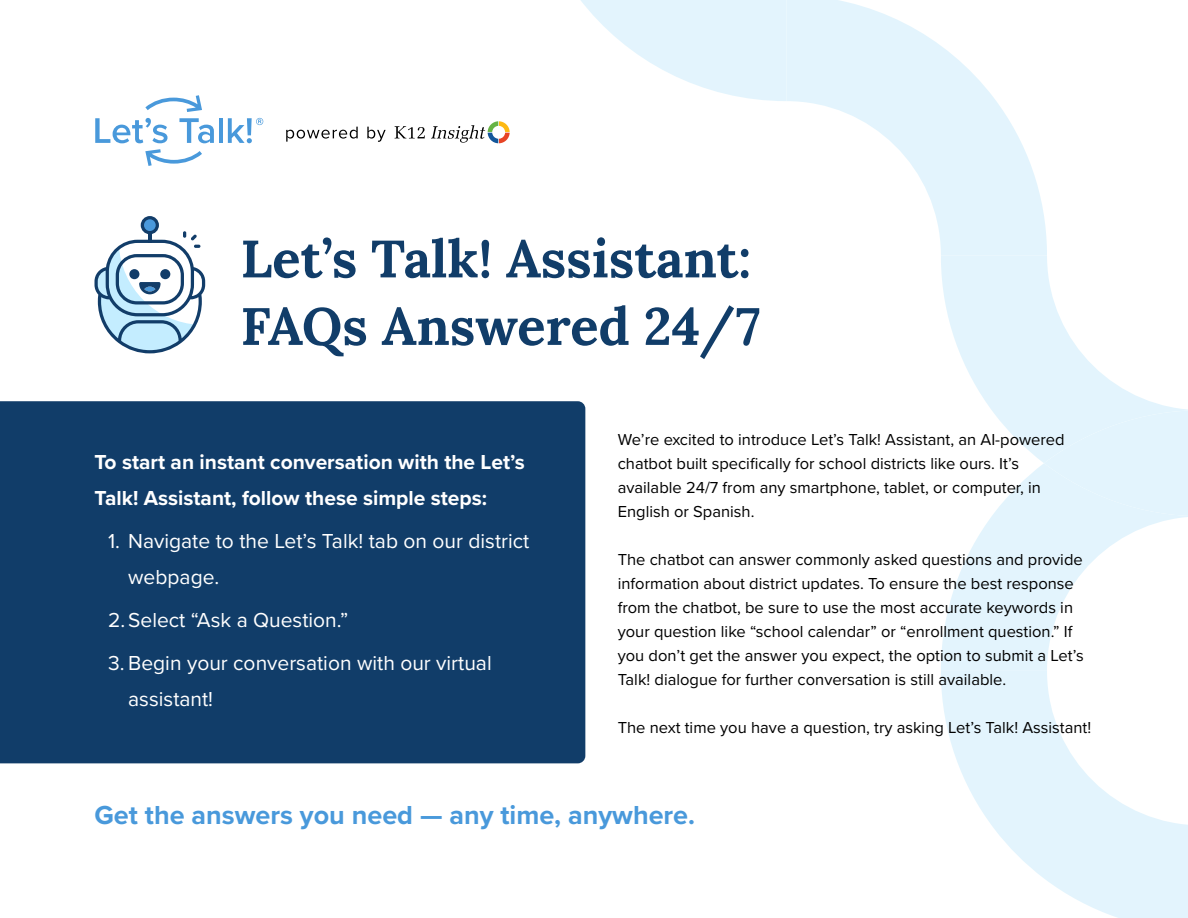
<style>
.page{position:relative;width:1188px;height:918px;background:#fff}
.page>*{position:absolute;margin:0;border:0;box-sizing:border-box;transform-origin:0 0}
.t1{font:700 52.5px/67.5px "Lora";color:#113d69}
.t2{font:700 27px "Proxima Nova";color:#4999db}
.t3{font:21px/36px "Proxima Nova";color:#fff}
.t4{font:700 21px/36px "Proxima Nova";color:#fff}
.t5{font:16.5px/24px "Proxima Nova";color:#000}
</style>
<div class="page">
<div style="left:0;top:401px;width:585px;height:362px;background:#113d69"></div>
<svg style="left:581px;top:0;width:205px;height:101px"></svg>
<svg style="left:941px;top:256px;width:247px;height:207px"></svg>
<svg style="left:941px;top:463px;width:247px;height:208px"></svg>
<div style="left:1044px;top:410px;width:144px;height:106px;background:#e3f4fd"></div>
<svg style="left:941px;top:671px;width:247px;height:247px;fill:#e3f4fd"></svg>
<svg style="left:786px;top:0;width:261px;height:256px;fill:#e3f4fd"></svg>
<svg style="left:145px;top:95px;width:57px;height:17px"></svg>
<svg style="left:145px;top:149px;width:57px;height:17px"></svg>
<svg style="left:95px;top:118px;width:73px;height:25px"></svg>
<svg style="left:179px;top:118px;width:35px;height:25px"></svg>
<hr style="left:219px;top:118px;width:4px;height:25px;background:#4999db">
<svg style="left:228px;top:118px;width:35px;height:25px"></svg>
<svg style="left:286px;top:127px;width:72px;height:15px"></svg>
<svg style="left:367px;top:127px;width:19px;height:15px"></svg>
<svg style="left:395px;top:121px;width:115px;height:22px"></svg>
<svg style="left:94px;top:216px;width:111px;height:137px"></svg>
<h1 class="t1" style="left:241px;top:219px;width:521px">Let’s Talk! Assistant:<br>FAQs Answered 24/7</h1>
<p class="t4" style="left:94px;top:444px;width:432px">To start an instant conversation with the Let’s<br>Talk! Assistant, follow these simple steps:</p>
<p class="t3" style="left:128px;top:522px;width:403px;text-indent:-20px">1. Navigate to the Let’s Talk! tab on our district webpage.</p>
<p class="t3" style="left:108px;top:601px;width:242px">2.Select “Ask a Question.”</p>
<p class="t3" style="left:128px;top:644px;width:365px;text-indent:-20px">3. Begin your conversation with our virtual assistant!</p>
<p class="t5" style="left:618px;top:427px;width:449px">We’re excited to introduce Let’s Talk! Assistant, an AI-powered chatbot built specifically for school districts like ours. It’s available 24/7 from any smartphone, tablet, or computer, in English or Spanish.</p>
<p class="t5" style="left:618px;top:547px;width:467px">The chatbot can answer commonly asked questions and provide information about district updates. To ensure the best response from the chatbot, be sure to use the most accurate keywords in your question like “school calendar” or “enrollment question.” If you don’t get the answer you expect, the option to submit a Let’s Talk! dialogue for further conversation is still available.</p>
<p class="t5" style="left:618px;top:715px;width:475px">The next time you have a question, try asking Let’s Talk! Assistant!</p>
<h2 class="t2" style="left:94px;top:794px;width:602px">Get the answers you need — any time, anywhere.</h2>
</div>
